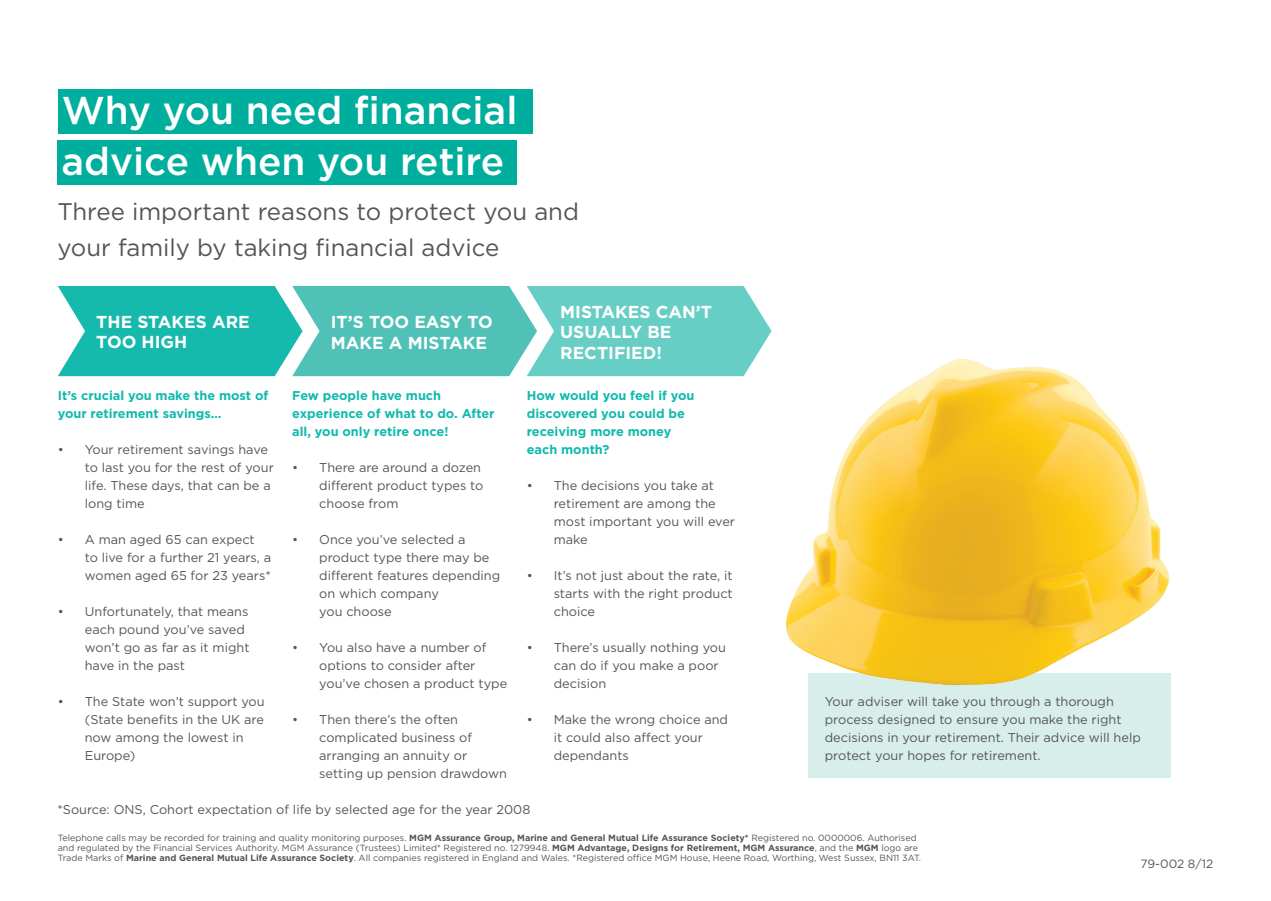
<style>
.page{position:relative;width:1271px;height:901px;background:#fff}
.page>*{position:absolute;margin:0;border:0;box-sizing:border-box;transform-origin:0 0}
.t1{font:500 38.7px/51.6px "Gotham";color:#fff}
.t2{font:24px/36px "Gotham";color:#545557}
.Page_Headers{font:700 17.25px/20.7px "Gotham";color:#fff}
.t3{font:12.75px/18px "Gotham";color:#545557}
.t4{font:700 12.75px/18px "Gotham";color:#10baad}
.t5{font:12px "Gotham";letter-spacing:-.005em;color:#545557}
.table_style{font:9px/10.2px "Gotham";color:#545557}
.s1{font-weight:700}
</style>
<div class="page">
<div style="left:58px;top:89px;width:474px;height:44px;background:#00ae9e"></div>
<div style="left:57px;top:140px;width:459px;height:45px;background:#00ae9e"></div>
<svg style="left:58px;top:286px;width:713px;height:90px;background:#51c7bc"></svg>
<div style="left:807px;top:673px;width:363px;height:105px;background:#d7eeeb"></div>
<img style="left:690px;top:335px;width:481px;height:399px">
<p class="t1" style="left:61px;top:84px;width:457px">Why you need financial advice when you retire</p>
<p class="t2" style="left:57px;top:193px;width:523px">Three important reasons to protect you and your family by taking financial advice</p>
<p class="Page_Headers" style="left:96px;top:311px;width:155px">THE STAKES ARE<br>TOO HIGH</p>
<p class="Page_Headers" style="left:331px;top:311px;width:164px">IT’S TOO EASY TO<br>MAKE A MISTAKE</p>
<p class="Page_Headers" style="left:560px;top:301px;width:153px">MISTAKES CAN’T<br>USUALLY BE<br>RECTIFIED!</p>
<p class="t4" style="left:58px;top:386px;width:212px">It’s crucial you make the most of your retirement savings…</p>
<p class="t3" style="left:85px;top:440px;width:190px;text-indent:-27px">• Your retirement savings have to last you for the rest of your life. These days, that can be a long time</p>
<p class="t3" style="left:85px;top:530px;width:188px;text-indent:-27px">• A man aged 65 can expect<br>to live for a further 21 years, a women aged 65 for 23 years*</p>
<p class="t3" style="left:85px;top:602px;width:166px;text-indent:-27px">• Unfortunately, that means each pound you’ve saved won’t go as far as it might have in the past</p>
<p class="t3" style="left:85px;top:692px;width:181px;text-indent:-27px">• The State won’t support you (State benefits in the UK are now among the lowest in<br>Europe)</p>
<p class="t4" style="left:292px;top:386px;width:204px">Few people have much experience of what to do. After all, you only retire once!</p>
<p class="t3" style="left:319px;top:458px;width:166px;text-indent:-27px">• There are around a dozen different product types to choose from</p>
<p class="t3" style="left:319px;top:530px;width:182px;text-indent:-27px">• Once you’ve selected a product type there may be different features depending on which company<br>you choose</p>
<p class="t3" style="left:319px;top:638px;width:189px;text-indent:-27px">• You also have a number of options to consider after you’ve chosen a product type</p>
<p class="t3" style="left:319px;top:710px;width:189px;text-indent:-27px">• Then there’s the often complicated business of arranging an annuity or setting up pension drawdown</p>
<p class="t4" style="left:526px;top:386px;width:169px">How would you feel if you discovered you could be receiving more money each month?</p>
<p class="t3" style="left:553px;top:476px;width:183px;text-indent:-27px">• The decisions you take at retirement are among the most important you will ever make</p>
<p class="t3" style="left:553px;top:566px;width:180px;text-align:justify;text-indent:-27px">• It’s not just about the rate, it starts with the right product choice</p>
<p class="t3" style="left:553px;top:638px;width:174px;text-indent:-27px">• There’s usually nothing you can do if you make a poor decision</p>
<p class="t3" style="left:553px;top:710px;width:176px;text-indent:-27px">• Make the wrong choice and it could also affect your dependants</p>
<p class="t3" style="left:57px;top:800px;width:474px">*Source: ONS, Cohort expectation of life by selected age for the year 2008</p>
<p class="t3" style="left:824px;top:692px;width:317px">Your adviser will take you through a thorough process designed to ensure you make the right decisions in your retirement. Their advice will help protect your hopes for retirement.</p>
<p class="table_style" style="left:58px;top:832px;width:864px">Telephone calls may be recorded for training and quality monitoring purposes. <span class="s1">MGM Assurance Group, Marine and General Mutual Life Assurance Society*</span> Registered no. 0000006. Authorised and regulated by the Financial Services Authority. MGM Assurance (Trustees) Limited* Registered no. 1279948. <span class="s1">MGM Advantage, Designs for Retirement, MGM Assurance</span>, and the <span class="s1">MGM</span> logo are<br>Trade Marks of <span class="s1">Marine and General Mutual Life Assurance Society</span>. All companies registered in England and Wales. *Registered office MGM House, Heene Road, Worthing, West Sussex, BN11 3AT.</p>
<p class="t5" style="left:1140px;top:856px;width:74px">79-002 8/12</p>
</div>
